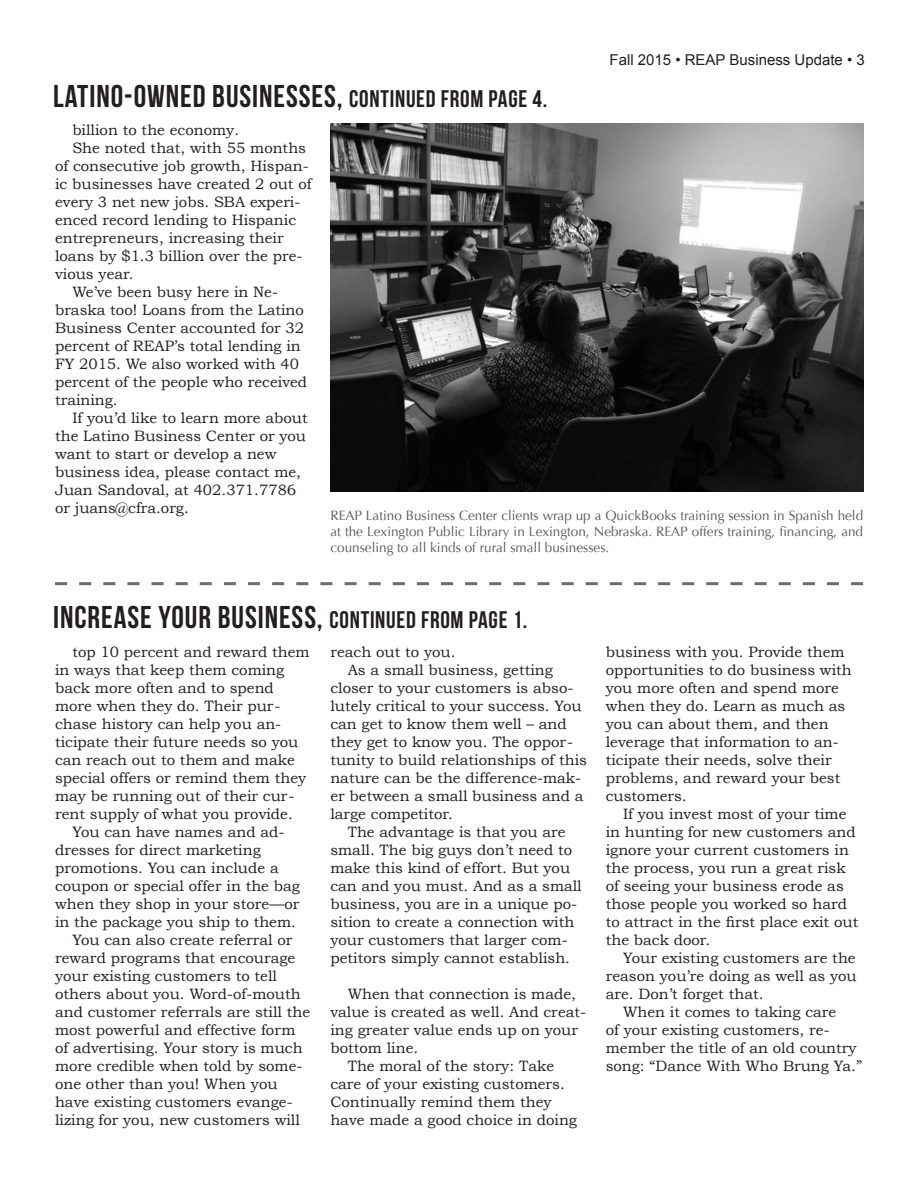
<style>
.page{position:relative;width:918px;height:1188px;background:#fff}
.page>*{position:absolute;margin:0;border:0;box-sizing:border-box;transform-origin:0 0}
.t1{font:31.5px "Bebas Neue";letter-spacing:.03em;color:#231f20}
.t2{font:15px/18px "Bookman Old Style";color:#231f20}
.t3{font:15px "Arial";color:#231f20}
.t4{font:13.5px/16.2px "Optima";color:#57585a;text-align:justify}
.s1{font-size:24px}
</style>
<div class="page">
<svg style="left:55px;top:582px;width:808px;height:3px"></svg>
<img style="left:330px;top:124px;width:533px;height:368px">
<h1 class="t1" style="left:53px;top:79px;width:496px">LATINO-OWNED BUSINESSES, <span class="s1">CONTINUED FROM PAGE 4.</span></h1>
<p class="t3" style="left:610px;top:50px;width:257px">Fall 2015 • REAP Business Update • 3</p>
<p class="t2" style="left:72px;top:120px;width:168px">billion to the economy.</p>
<p class="t2" style="left:72px;top:138px;width:235px">She noted that, with 55 months</p>
<p class="t2" style="left:55px;top:156px;width:255px">of consecutive job growth, Hispan-</p>
<p class="t2" style="left:55px;top:174px;width:258px">ic businesses have created 2 out of</p>
<p class="t2" style="left:55px;top:192px;width:247px">every 3 net new jobs. SBA experi-</p>
<p class="t2" style="left:55px;top:210px;width:243px">enced record lending to Hispanic</p>
<p class="t2" style="left:55px;top:228px;width:230px">entrepreneurs, increasing their</p>
<p class="t2" style="left:55px;top:246px;width:249px">loans by $1.3 billion over the pre-</p>
<p class="t2" style="left:55px;top:264px;width:80px">vious year.</p>
<p class="t2" style="left:72px;top:282px;width:207px">We’ve been busy here in Ne-</p>
<p class="t2" style="left:55px;top:300px;width:250px">braska too! Loans from the Latino</p>
<p class="t2" style="left:55px;top:318px;width:251px">Business Center accounted for 32</p>
<p class="t2" style="left:55px;top:336px;width:247px">percent of REAP’s total lending in</p>
<p class="t2" style="left:55px;top:354px;width:246px">FY 2015. We also worked with 40</p>
<p class="t2" style="left:55px;top:372px;width:254px">percent of the people who received</p>
<p class="t2" style="left:55px;top:390px;width:64px">training.</p>
<p class="t2" style="left:72px;top:408px;width:237px">If you’d like to learn more about</p>
<p class="t2" style="left:55px;top:426px;width:253px">the Latino Business Center or you</p>
<p class="t2" style="left:55px;top:444px;width:223px">want to start or develop a new</p>
<p class="t2" style="left:55px;top:462px;width:248px">business idea, please contact me,</p>
<p class="t2" style="left:55px;top:480px;width:243px">Juan Sandoval, at 402.371.7786</p>
<p class="t2" style="left:55px;top:498px;width:135px">or juans@cfra.org.</p>
<p class="t4" style="left:330px;top:507px;width:534px">REAP Latino Business Center clients wrap up a QuickBooks training session in Spanish held at the Lexington Public Library in Lexington, Nebraska. REAP offers training, financing, and counseling to all kinds of rural small businesses.</p>
<h1 class="t1" style="left:53px;top:600px;width:476px">INCREASE YOUR BUSINESS, <span class="s1">CONTINUED FROM PAGE 1.</span></h1>
<p class="t2" style="left:72px;top:642px;width:239px">top 10 percent and reward them</p>
<p class="t2" style="left:55px;top:660px;width:231px">in ways that keep them coming</p>
<p class="t2" style="left:55px;top:678px;width:220px">back more often and to spend</p>
<p class="t2" style="left:55px;top:696px;width:227px">more when they do. Their pur-</p>
<p class="t2" style="left:55px;top:714px;width:228px">chase history can help you an-</p>
<p class="t2" style="left:55px;top:732px;width:245px">ticipate their future needs so you</p>
<p class="t2" style="left:55px;top:750px;width:241px">can reach out to them and make</p>
<p class="t2" style="left:55px;top:768px;width:253px">special offers or remind them they</p>
<p class="t2" style="left:55px;top:786px;width:241px">may be running out of their cur-</p>
<p class="t2" style="left:55px;top:804px;width:239px">rent supply of what you provide.</p>
<p class="t2" style="left:72px;top:822px;width:214px">You can have names and ad-</p>
<p class="t2" style="left:55px;top:840px;width:207px">dresses for direct marketing</p>
<p class="t2" style="left:55px;top:858px;width:225px">promotions. You can include a</p>
<p class="t2" style="left:55px;top:876px;width:246px">coupon or special offer in the bag</p>
<p class="t2" style="left:55px;top:894px;width:246px">when they shop in your store—or</p>
<p class="t2" style="left:55px;top:912px;width:242px">in the package you ship to them.</p>
<p class="t2" style="left:72px;top:930px;width:222px">You can also create referral or</p>
<p class="t2" style="left:55px;top:948px;width:242px">reward programs that encourage</p>
<p class="t2" style="left:55px;top:966px;width:223px">your existing customers to tell</p>
<p class="t2" style="left:55px;top:984px;width:247px">others about you. Word-of-mouth</p>
<p class="t2" style="left:55px;top:1002px;width:257px">and customer referrals are still the</p>
<p class="t2" style="left:55px;top:1020px;width:242px">most powerful and effective form</p>
<p class="t2" style="left:55px;top:1038px;width:249px">of advertising. Your story is much</p>
<p class="t2" style="left:55px;top:1056px;width:249px">more credible when told by some-</p>
<p class="t2" style="left:55px;top:1074px;width:224px">one other than you! When you</p>
<p class="t2" style="left:55px;top:1092px;width:239px">have existing customers evange-</p>
<p class="t2" style="left:55px;top:1110px;width:246px">lizing for you, new customers will</p>
<p class="t2" style="left:330px;top:642px;width:127px">reach out to you.</p>
<p class="t2" style="left:348px;top:660px;width:207px">As a small business, getting</p>
<p class="t2" style="left:330px;top:678px;width:244px">closer to your customers is abso-</p>
<p class="t2" style="left:330px;top:696px;width:253px">lutely critical to your success. You</p>
<p class="t2" style="left:330px;top:714px;width:238px">can get to know them well – and</p>
<p class="t2" style="left:330px;top:732px;width:244px">they get to know you. The oppor-</p>
<p class="t2" style="left:330px;top:750px;width:258px">tunity to build relationships of this</p>
<p class="t2" style="left:330px;top:768px;width:252px">nature can be the difference-mak-</p>
<p class="t2" style="left:330px;top:786px;width:255px">er between a small business and a</p>
<p class="t2" style="left:330px;top:804px;width:124px">large competitor.</p>
<p class="t2" style="left:348px;top:822px;width:219px">The advantage is that you are</p>
<p class="t2" style="left:330px;top:840px;width:243px">small. The big guys don’t need to</p>
<p class="t2" style="left:330px;top:858px;width:241px">make this kind of effort. But you</p>
<p class="t2" style="left:330px;top:876px;width:253px">can and you must. And as a small</p>
<p class="t2" style="left:330px;top:894px;width:248px">business, you are in a unique po-</p>
<p class="t2" style="left:330px;top:912px;width:245px">sition to create a connection with</p>
<p class="t2" style="left:330px;top:930px;width:239px">your customers that larger com-</p>
<p class="t2" style="left:330px;top:948px;width:241px">petitors simply cannot establish.</p>
<p class="t2" style="left:348px;top:984px;width:230px">When that connection is made,</p>
<p class="t2" style="left:330px;top:1002px;width:257px">value is created as well. And creat-</p>
<p class="t2" style="left:330px;top:1020px;width:249px">ing greater value ends up on your</p>
<p class="t2" style="left:330px;top:1038px;width:89px">bottom line.</p>
<p class="t2" style="left:348px;top:1056px;width:208px">The moral of the story: Take</p>
<p class="t2" style="left:330px;top:1074px;width:236px">care of your existing customers.</p>
<p class="t2" style="left:330px;top:1092px;width:223px">Continually remind them they</p>
<p class="t2" style="left:330px;top:1110px;width:248px">have made a good choice in doing</p>
<p class="t2" style="left:606px;top:642px;width:248px">business with you. Provide them opportunities to do business with you more often and spend more when they do. Learn as much as you can about them, and then leverage that information to an&shy;ticipate their needs, solve their problems, and reward your best customers.</p>
<p class="t2" style="left:606px;top:804px;width:254px;text-indent:17px">If you invest most of your time in hunting for new customers and ignore your current customers in the process, you run a great risk of seeing your business erode as those people you worked so hard to attract in the first place exit out the back door.</p>
<p class="t2" style="left:606px;top:948px;width:253px;text-align:justify;text-indent:17px">Your existing customers are the reason you’re doing as well as you are. Don’t forget that.</p>
<p class="t2" style="left:606px;top:1002px;width:258px;text-indent:17px">When it comes to taking care<br>of your existing customers, re&shy;member the title of an old country song: “Dance With Who Brung Ya.”</p>
</div>
